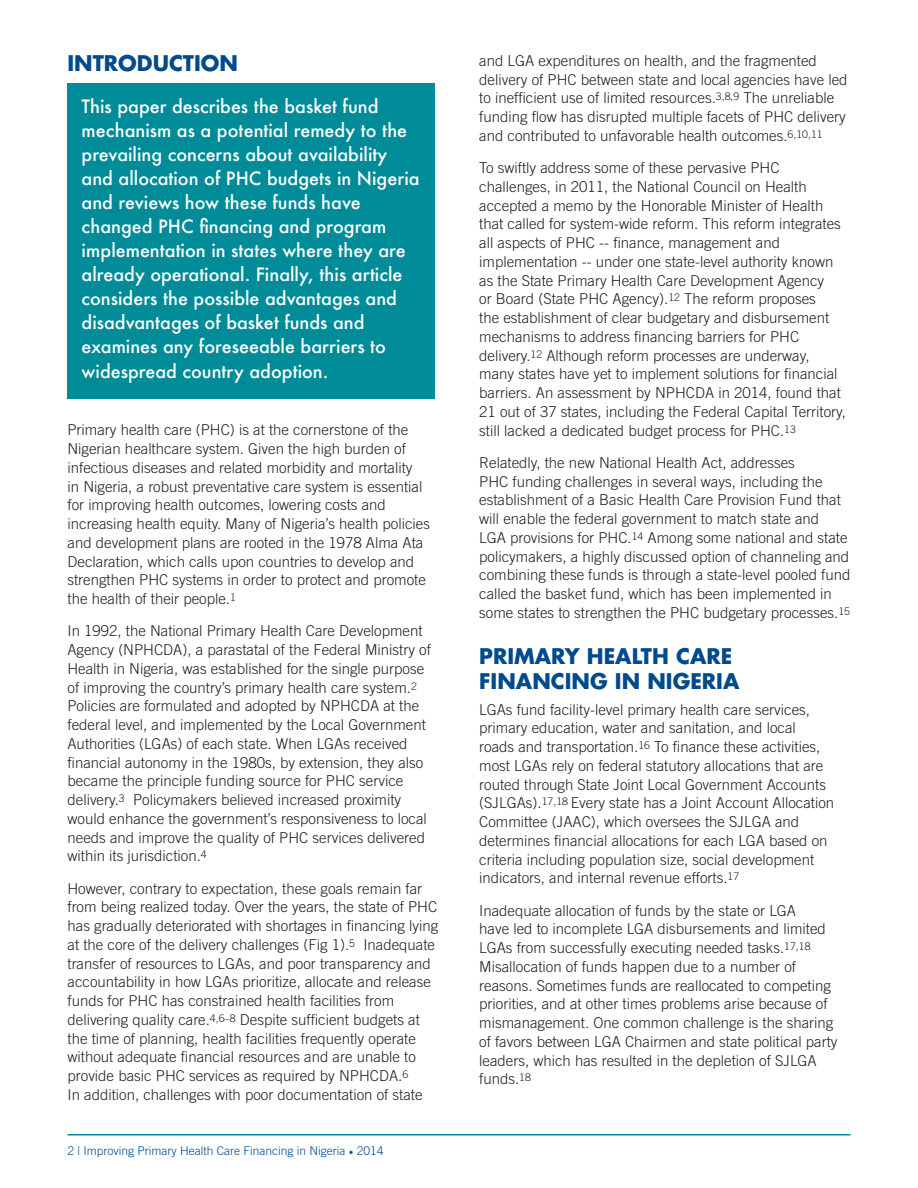
<style>
.page{position:relative;width:918px;height:1188px;background:#fff}
.page>*{position:absolute;margin:0;border:0;box-sizing:border-box;transform-origin:0 0}
.t1{font:700 21px/25.5px "Futura";color:#004a8d}
.t2{font:500 18px/24.3px "Futura";color:#fff}
.t3{font:300 15px/18.8px "Trade Gothic";color:#231f20}
.t4{font:300 12px "Trade Gothic";color:#004a8d}
.s1{font-family:"Minion Pro";font-weight:400}
</style>
<div class="page">
<div style="left:68px;top:83px;width:367px;height:316px;background:#008b98"></div>
<hr style="left:68px;top:1134px;width:782px;height:2px;background:#008b98">
<h3 class="t1" style="left:68px;top:50px;width:172px">INTRODUCTION</h3>
<p class="t2" style="left:82px;top:94px;width:340px">This paper describes the basket fund mechanism as a potential remedy to the prevailing concerns about availability and allocation of PHC budgets in Nigeria and reviews how these funds have</p>
<p class="t2" style="left:82px;top:214px;width:306px">changed PHC financing and program</p>
<p class="t2" style="left:82px;top:238px;width:326px">implementation in states where they are already operational. Finally, this article considers the possible advantages and disadvantages of basket funds and examines any foreseeable barriers to widespread country adoption.</p>
<p class="t3" style="left:68px;top:420px;width:364px">Primary health care (PHC) is at the cornerstone of the Nigerian healthcare system. Given the high burden of infectious diseases and related morbidity and mortality<br>in Nigeria, a robust preventative care system is essential for improving health outcomes, lowering costs and increasing health equity. Many of Nigeria’s health policies and development plans are rooted in the 1978 Alma Ata Declaration, which calls upon countries to develop and strengthen PHC systems in order to protect and promote the health of their people.<sup>1</sup></p>
<p class="t3" style="left:68px;top:621px;width:365px">In 1992, the National Primary Health Care Development Agency (NPHCDA), a parastatal of the Federal Ministry of Health in Nigeria, was established for the single purpose of improving the country’s primary health care system.<sup>2<br></sup>Policies are formulated and adopted by NPHCDA at the federal level, and implemented by the Local Government Authorities (LGAs) of each state. When LGAs received fnancial autonomy in the 1980s, by extension, they also became the principle funding source for PHC service delivery.<sup>3</sup> Policymakers believed increased proximity would enhance the government’s responsiveness to local needs and improve the quality of PHC services delivered within its jurisdiction.<sup>4</sup></p>
<p class="t3" style="left:67px;top:879px;width:372px">However, contrary to expectation, these goals remain far from being realized today. Over the years, the state of PHC has gradually deteriorated with shortages in fnancing lying at the core of the delivery challenges (Fig 1).<sup>5</sup> Inadequate transfer of resources to LGAs, and poor transparency and accountability in how LGAs prioritize, allocate and release funds for PHC has constrained health facilities from delivering quality care.<sup>4,6–8</sup> Despite suffcient budgets at the time of planning, health facilities frequently operate without adequate fnancial resources and are unable to provide basic PHC services as required by NPHCDA.<sup>6<br></sup>In addition, challenges with poor documentation of state</p>
<p class="t4" style="left:68px;top:1144px;width:318px">2 | Improving Primary Health Care Financing in Nigeria <span class="s1">•</span> 2014</p>
<p class="t3" style="left:479px;top:51px;width:370px">and LGA expenditures on health, and the fragmented delivery of PHC between state and local agencies have led to ineffcient use of limited resources.<sup>3,8,9</sup> The unreliable funding fow has disrupted multiple facets of PHC delivery and contributed to unfavorable health outcomes.<sup>6,10,11</sup></p>
<p class="t3" style="left:479px;top:158px;width:368px">To swiftly address some of these pervasive PHC challenges, in 2011, the National Council on Health accepted a memo by the Honorable Minister of Health that called for system-wide reform. This reform integrates all aspects of PHC -- fnance, management and implementation -- under one state-level authority known as the State Primary Health Care Development Agency<br>or Board (State PHC Agency).<sup>12</sup> The reform proposes<br>the establishment of clear budgetary and disbursement mechanisms to address fnancing barriers for PHC delivery.<sup>12</sup> Although reform processes are underway, many states have yet to implement solutions for fnancial barriers. An assessment by NPHCDA in 2014, found that 21 out of 37 states, including the Federal Capital Territory, still lacked a dedicated budget process for PHC.<sup>13</sup></p>
<p class="t3" style="left:479px;top:453px;width:373px">Relatedly, the new National Health Act, addresses<br>PHC funding challenges in several ways, including the establishment of a Basic Health Care Provision Fund that will enable the federal government to match state and<br>LGA provisions for PHC.<sup>14</sup> Among some national and state policymakers, a highly discussed option of channeling and combining these funds is through a state-level pooled fund called the basket fund, which has been implemented in some states to strengthen the PHC budgetary processes.<sup>15</sup></p>
<h3 class="t1" style="left:479px;top:642px;width:262px">PRIMARY HEALTH CARE<br>FINANCING IN NIGERIA</h3>
<p class="t3" style="left:479px;top:700px;width:357px">LGAs fund facility-level primary health care services, primary education, water and sanitation, and local roads and transportation.<sup>16</sup> To fnance these activities, most LGAs rely on federal statutory allocations that are routed through State Joint Local Government Accounts (SJLGAs).<sup>17,18</sup> Every state has a Joint Account Allocation Committee (JAAC), which oversees the SJLGA and determines fnancial allocations for each LGA based on criteria including population size, social development indicators, and internal revenue efforts.<sup>17</sup></p>
<p class="t3" style="left:479px;top:901px;width:360px">Inadequate allocation of funds by the state or LGA<br>have led to incomplete LGA disbursements and limited LGAs from successfully executing needed tasks.<sup>17,18<br></sup>Misallocation of funds happen due to a number of reasons. Sometimes funds are reallocated to competing priorities, and at other times problems arise because of mismanagement. One common challenge is the sharing of favors between LGA Chairmen and state political party leaders, which has resulted in the depletion of SJLGA funds.<sup>18</sup></p>
</div>
